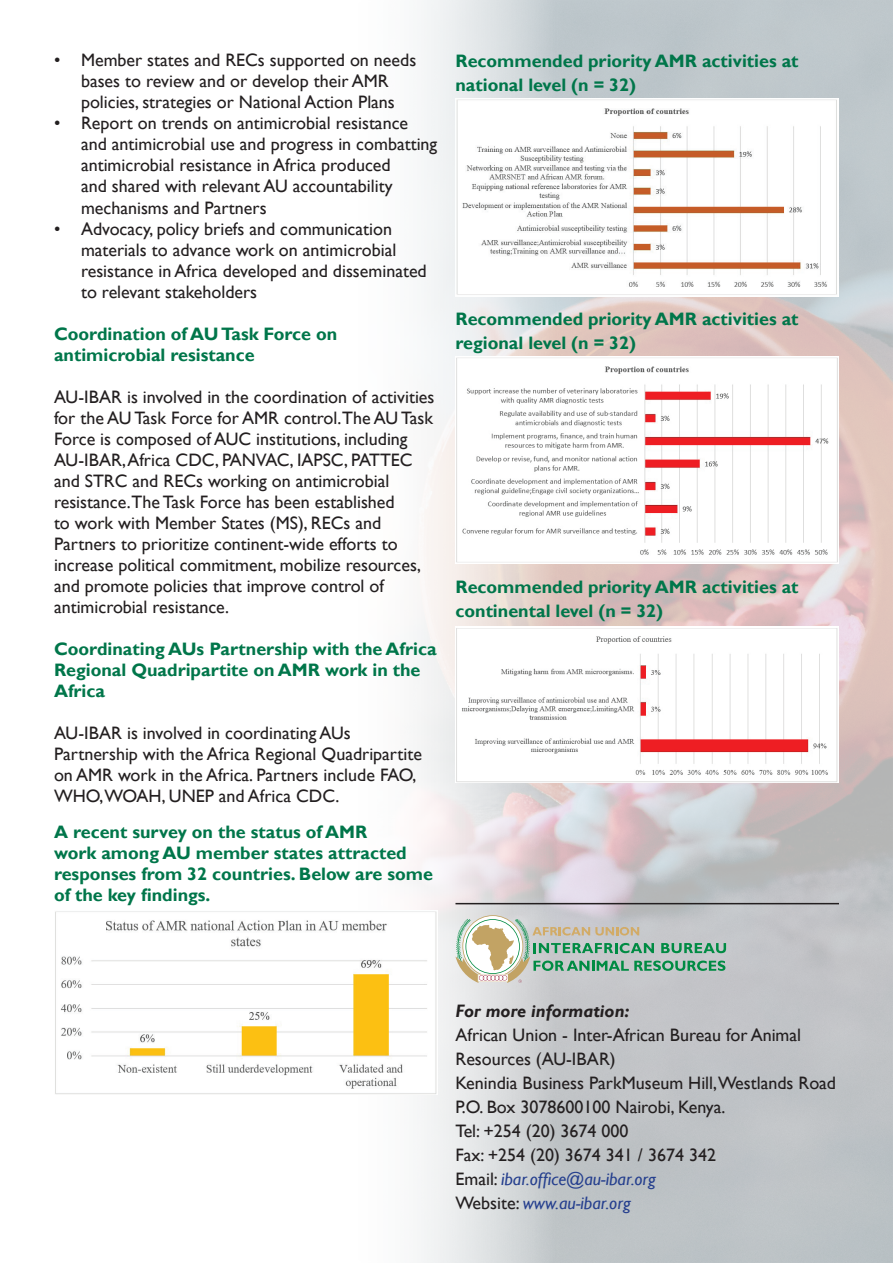
<style>
.page{position:relative;width:893px;height:1263px;background:#fff}
.page>*{position:absolute;margin:0;border:0;box-sizing:border-box;transform-origin:0 0}
.t1{font:18px/21px "Gill Sans";color:#231f20}
.t2{font:700 18px/21px "Gill Sans";color:#00764a}
.t3{font:italic 700 18px "Gill Sans";color:#231f20}
.s1{font-style:italic;color:#253f8e}
</style>
<div class="page">
<img style="left:55px;top:911px;width:382px;height:184px">
<img style="left:456px;top:98px;width:382px;height:197px">
<img style="left:456px;top:357px;width:382px;height:206px">
<img style="left:456px;top:628px;width:382px;height:154px">
<svg style="left:455px;top:915px;width:271px;height:68px;background:#b5c3b6"></svg>
<hr style="left:455px;top:903px;width:384px;height:1px;background:#231f20">
<p class="t1" style="left:54px;top:50px;width:364px;text-align:center">• Member states and RECs supported on needs bases to review and or develop their AMR policies, strategies or National Action Plans</p>
<p class="t1" style="left:81px;top:113px;width:358px;text-indent:-27px">• Report on trends on antimicrobial resistance and antimicrobial use and progress in combatting antimicrobial resistance in Africa produced<br>and shared with relevant AU accountability mechanisms and Partners</p>
<p class="t1" style="left:81px;top:218px;width:347px;text-indent:-27px">• Advocacy, policy briefs and communication materials to advance work on antimicrobial resistance in Africa developed and disseminated to relevant stakeholders</p>
<p class="t2" style="left:54px;top:323px;width:285px">Coordination of AU Task Force on antimicrobial resistance</p>
<p class="t1" style="left:54px;top:386px;width:382px">AU-IBAR is involved in the coordination of activities for the AU Task Force for AMR control.The AU Task Force is composed of AUC institutions, including AU-IBAR, Africa CDC, PANVAC, IAPSC, PATTEC and STRC and RECs working on antimicrobial resistance.The Task Force has been established<br>to work with Member States (MS), RECs and Partners to prioritize continent-wide efforts to increase political commitment, mobilize resources, and promote policies that improve control of antimicrobial resistance.</p>
<p class="t2" style="left:54px;top:638px;width:384px">Coordinating AUs Partnership with the Africa<br>Regional Quadripartite on AMR work in the<br>Africa</p>
<p class="t1" style="left:54px;top:722px;width:369px">AU-IBAR is involved in coordinating AUs Partnership with the Africa Regional Quadripartite on AMR work in the Africa. Partners include FAO, WHO,WOAH, UNEP and Africa CDC.</p>
<p class="t2" style="left:54px;top:821px;width:381px">A recent survey on the status of AMR<br>work among AU member states attracted responses from 32 countries. Below are some of the key findings.</p>
<p class="t2" style="left:455px;top:49px;width:345px;line-height:24px">Recommended priority AMR activities at national level (n = 32)</p>
<p class="t2" style="left:455px;top:308px;width:345px;line-height:24px">Recommended priority AMR activities at regional level (n = 32)</p>
<p class="t2" style="left:455px;top:575px;width:345px;line-height:24px">Recommended priority AMR activities at continental level (n = 32)</p>
<p class="t3" style="left:455px;top:1000px;width:175px">For more information:</p>
<p class="t1" style="left:455px;top:1023px;width:382px;line-height:24px">African Union - Inter-African Bureau for Animal Resources (AU-IBAR)<br>Kenindia Business ParkMuseum Hill,Westlands Road P.O. Box 3078600100 Nairobi, Kenya.<br>Tel: +254 (20) 3674 000<br>Fax: +254 (20) 3674 341 / 3674 342<br>Email: <span class="s1">ibar.office@au-ibar.org<br></span>Website: <span class="s1">www.au-ibar.org</span></p>
</div>
